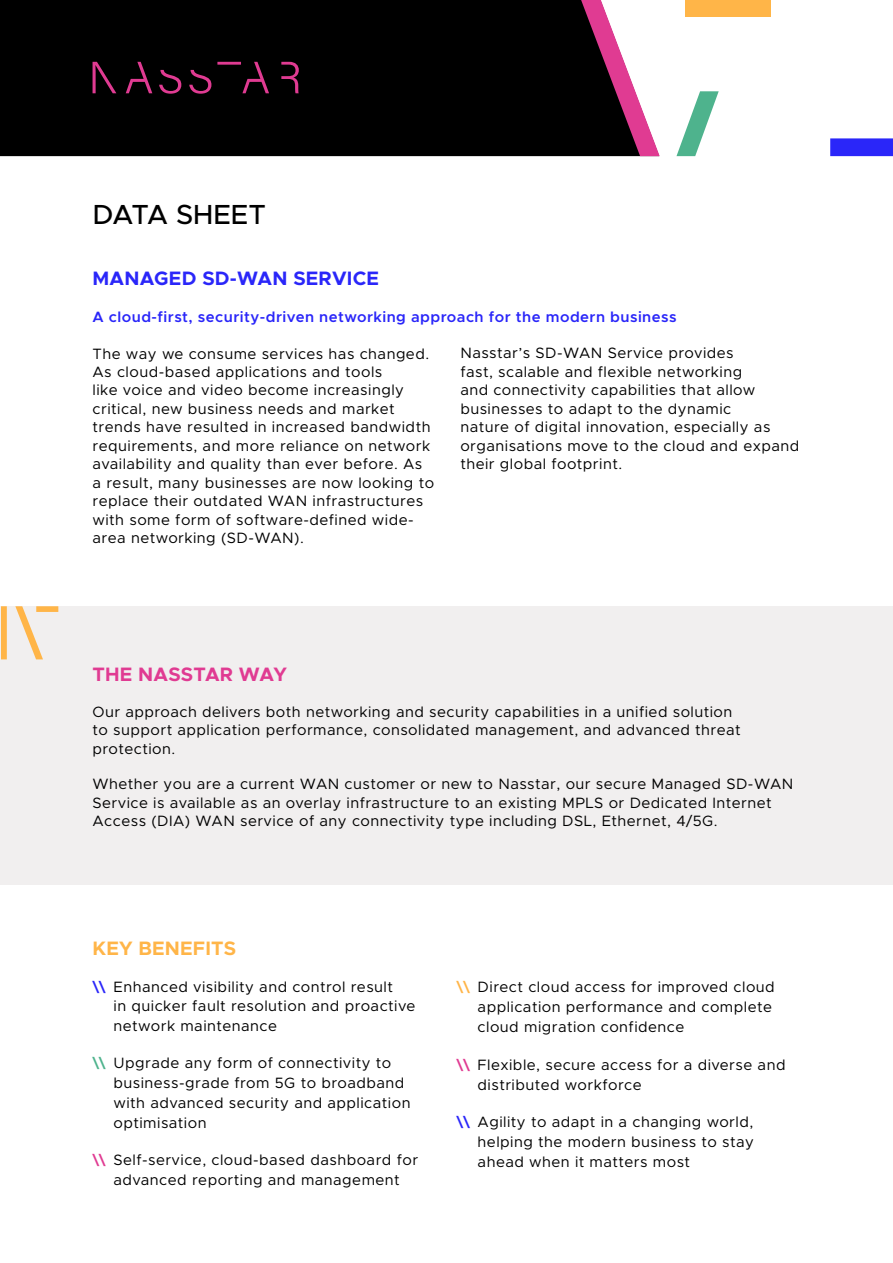
<style>
.page{position:relative;width:893px;height:1263px;background:#fff}
.page>*{position:absolute;margin:0;border:0;box-sizing:border-box;transform-origin:0 0}
.t1{font:500 27.75px "Metropolis";color:#000}
.t2{font:700 19.5px "Metropolis";letter-spacing:.01em;color:#2a26f9}
.t3{font:700 19.5px "Metropolis";letter-spacing:.01em;color:#e03b92}
.t4{font:700 19.5px "Metropolis";letter-spacing:.01em;color:#ffb548}
.t5{font:15px/18.5px "Metropolis";letter-spacing:.03em;color:#000}
.t6{font:600 15px "Metropolis";letter-spacing:.03em;color:#2a26f9}
.s1{font-weight:600;color:#2a26f9}
.s2{font-weight:600;color:#4eb38d}
.s3{font-weight:600;color:#e03b92}
.s4{font-weight:600;color:#ffb548}
</style>
<div class="page">
<div style="left:0;top:606px;width:893px;height:278px;background:#f1efef"></div>
<svg style="left:15px;top:606px;width:43px;height:53px"></svg>
<svg style="left:1px;top:606px;width:6px;height:53px"></svg>
<div style="left:0;top:0;width:581px;height:156px;background:#000"></div>
<svg style="left:676px;top:91px;width:43px;height:65px"></svg>
<div style="left:685px;top:0;width:85px;height:17px;background:#ffb548"></div>
<svg style="left:830px;top:138px;width:63px;height:18px"></svg>
<svg style="left:581px;top:0;width:79px;height:156px"></svg>
<svg style="left:159px;top:70px;width:22px;height:24px"></svg>
<svg style="left:189px;top:70px;width:22px;height:24px"></svg>
<svg style="left:281px;top:62px;width:18px;height:31px"></svg>
<svg style="left:93px;top:62px;width:23px;height:31px"></svg>
<svg style="left:217px;top:62px;width:52px;height:31px;background:#210816"></svg>
<svg style="left:126px;top:62px;width:26px;height:31px"></svg>
<h1 class="t1" style="left:93px;top:197px;width:175px">DATA SHEET</h1>
<h2 class="t2" style="left:93px;top:266px;width:288px">MANAGED SD-WAN SERVICE</h2>
<p class="t6" style="left:93px;top:307px;width:586px">A cloud-first, security-driven networking approach for the modern business</p>
<p class="t5" style="left:93px;top:344px;width:343px">The way we consume services has changed.<br>As cloud-based applications and tools<br>like voice and video become increasingly critical, new business needs and market trends have resulted in increased bandwidth requirements, and more reliance on network availability and quality than ever before. As a result, many businesses are now looking to replace their outdated WAN infrastructures with some form of software-defined wide&shy;area networking (SD-WAN).</p>
<p class="t5" style="left:460px;top:344px;width:341px">Nasstar’s SD-WAN Service provides<br>fast, scalable and flexible networking<br>and connectivity capabilities that allow businesses to adapt to the dynamic<br>nature of digital innovation, especially as organisations move to the cloud and expand their global footprint.</p>
<h2 class="t3" style="left:93px;top:662px;width:196px">THE NASSTAR WAY</h2>
<p class="t5" style="left:93px;top:702px;width:650px">Our approach delivers both networking and security capabilities in a unified solution to support application performance, consolidated management, and advanced threat protection.</p>
<p class="t5" style="left:93px;top:775px;width:702px">Whether you are a current WAN customer or new to Nasstar, our secure Managed SD-WAN<br>Service is available as an overlay infrastructure to an existing MPLS or Dedicated Internet<br>Access (DIA) WAN service of any connectivity type including DSL, Ethernet, 4/5G.</p>
<h2 class="t4" style="left:93px;top:936px;width:145px">KEY BENEFITS</h2>
<p class="t5" style="left:114px;top:978px;width:303px;text-indent:-21px"><span class="s1">\\</span> Enhanced visibility and control result<br>in quicker fault resolution and proactive</p>
<p class="t5" style="left:114px;top:1016px;width:165px">network maintenance</p>
<p class="t5" style="left:114px;top:1053px;width:299px;line-height:20.1px;text-indent:-21px"><span class="s2">\\</span> Upgrade any form of connectivity to business-grade from 5G to broadband with advanced security and application optimisation</p>
<p class="t5" style="left:93px;top:1150px;width:327px;line-height:20.1px;text-align:center"><span class="s3">\\</span> Self-service, cloud-based dashboard for advanced reporting and management</p>
<p class="t5" style="left:478px;top:977px;width:299px;line-height:20.1px;text-indent:-21px"><span class="s4">\\</span> Direct cloud access for improved cloud application performance and complete cloud migration confidence</p>
<p class="t5" style="left:478px;top:1054px;width:309px;line-height:20.1px;text-indent:-21px"><span class="s3">\\</span> Flexible, secure access for a diverse and distributed workforce</p>
<p class="t5" style="left:478px;top:1111px;width:278px;line-height:20.1px;text-align:justify;text-indent:-21px"><span class="s1">\\</span> Agility to adapt in a changing world, helping the modern business to stay ahead when it matters most</p>
</div>
